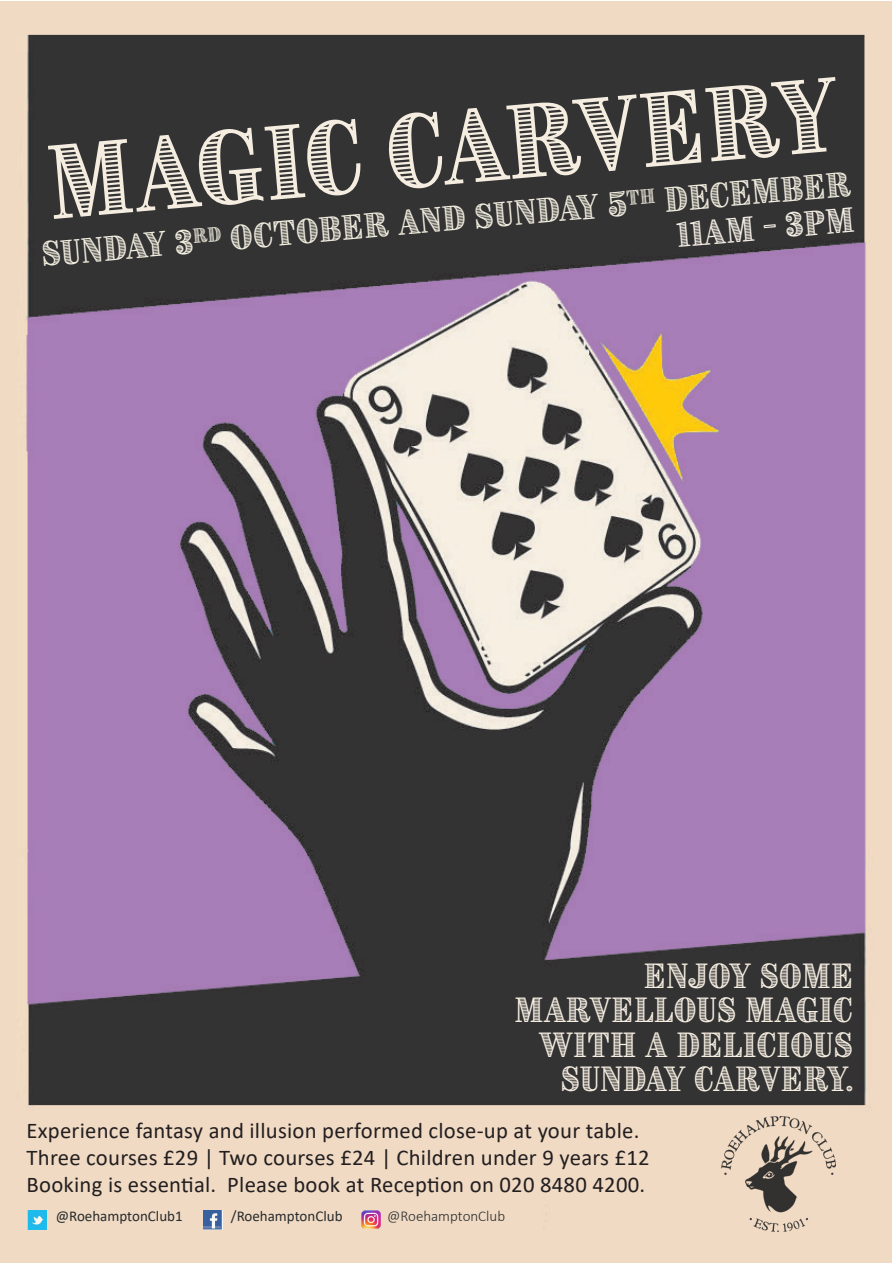
<style>
.page{position:relative;width:893px;height:1263px;background:#fff}
.page>*{position:absolute;margin:0;border:0;box-sizing:border-box;transform-origin:0 0}
.t1{font:90px "Brim Narrow Combined 1";color:#f4ede0}
.t2{font:30px/34.5px "Brim Narrow Combined 1";letter-spacing:.01em;color:#f6eee1;text-align:right}
.t3{font:30px "Brim Narrow Combined 1";color:#f1eedf}
.t4{font:30px "Brim Narrow Combined 1";color:#f4eee4}
.t5{font:22.5px "Calibri";letter-spacing:.01em;color:#231f20}
.t6{font:15px "Calibri";color:#292c2c}
.t7{font:300 15px "Calibri";color:#292c2c}
</style>
<div class="page">
<img style="left:0;top:1px;width:892px;height:1262px">
<img style="left:721px;top:1116px;width:114px;height:115px">
<img style="left:28px;top:1210px;width:19px;height:19px">
<img style="left:203px;top:1211px;width:19px;height:18px">
<img style="left:362px;top:1210px;width:18px;height:19px">
<p class="t1" style="left:42px;top:121px;width:795px;rotate:-5deg">MAGIC CARVERY</p>
<p class="t3" style="left:40px;top:234px;width:814px;rotate:-5deg">SUNDAY 3<sup>RD</sup> OCTOBER AND SUNDAY 5<sup>TH</sup> DECEMBER</p>
<p class="t4" style="left:675px;top:214px;width:180px;rotate:-5deg">11AM - 3PM</p>
<p class="t2" style="left:514px;top:959px;width:340px">ENJOY SOME<br>MARVELLOUS MAGIC<br>WITH A DELICIOUS<br>SUNDAY CARVERY.</p>
<p class="t5" style="left:27px;top:1115px;width:614px">Experience fantasy and illusion performed close-up at your table.</p>
<p class="t5" style="left:27px;top:1142px;width:625px">Three courses £29 | Two courses £24 | Children under 9 years £12</p>
<p class="t5" style="left:27px;top:1169px;width:620px">Booking is essential. Please book at Reception on 020 8480 4200.</p>
<p class="t7" style="left:387px;top:1207px;width:120px">@RoehamptonClub</p>
<p class="t6" style="left:56px;top:1206px;width:128px">@RoehamptonClub1</p>
<p class="t6" style="left:231px;top:1206px;width:113px">/RoehamptonClub</p>
</div>
